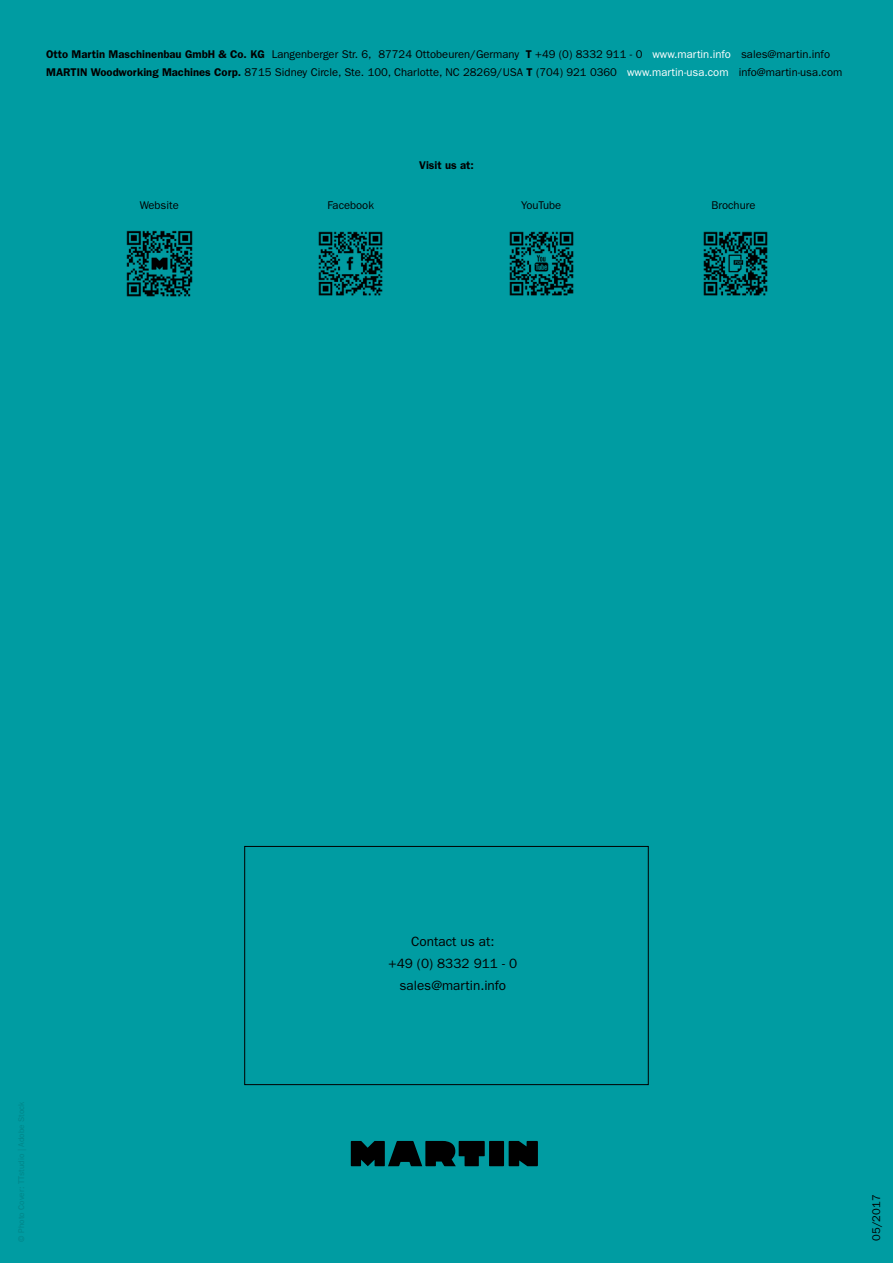
<style>
.page{position:relative;width:893px;height:1263px;background:#009ca2}
.page>*{position:absolute;margin:0;border:0;box-sizing:border-box;transform-origin:0 0}
.t1{font:13.5px/22.2px "ITC Franklin Gothic Std";color:#000;text-align:center}
.t2{font:11.25px/17.2px "ITC Franklin Gothic Std";color:#000}
.t3{font:600 11.25px "ITC Franklin Gothic Std";color:#000}
.s1{font-weight:600}
.s2{color:#fff}
</style>
<div class="page">
<svg style="left:509px;top:1141px;width:29px;height:25px"></svg>
<div style="left:489px;top:1141px;width:15px;height:25px;background:#000"></div>
<svg style="left:351px;top:1141px;width:134px;height:25px"></svg>
<div style="left:244px;top:846px;width:404px;height:239px;border:1px solid #000"></div>
<img style="left:509px;top:231px;width:65px;height:65px">
<img style="left:703px;top:231px;width:65px;height:65px">
<img style="left:126px;top:230px;width:67px;height:67px">
<img style="left:318px;top:231px;width:65px;height:65px">
<p class="t2" style="left:46px;top:46px;width:798px"><span class="s1">Otto Martin Maschinenbau GmbH &amp; Co. KG</span> Langenberger Str. 6, 87724 Ottobeuren/Germany <span class="s1">T</span> +49 (0) 8332 911 - 0 <span class="s2">www.martin.info</span> sales@martin.info<br><span class="s1">MARTIN Woodworking Machines Corp.</span> 8715 Sidney Circle, Ste. 100, Charlotte, NC 28269/USA <span class="s1">T</span> (704) 921 0360 <span class="s2">www.martin-usa.com</span> info@martin-usa.com</p>
<p class="t2" style="left:140px;top:197px;width:41px">Website</p>
<p class="t2" style="left:328px;top:197px;width:48px">Facebook</p>
<p class="t3" style="left:419px;top:158px;width:56px">Visit us at:</p>
<p class="t2" style="left:521px;top:197px;width:42px">YouTube</p>
<p class="t2" style="left:712px;top:197px;width:45px">Brochure</p>
<p class="t1" style="left:389px;top:930px;width:130px">Contact us at:<br>+49 (0) 8332 911 - 0 sales@martin.info</p>
<p class="t2" style="left:868px;top:1241px;width:48px;rotate:-90deg">05/2017</p>
</div>
